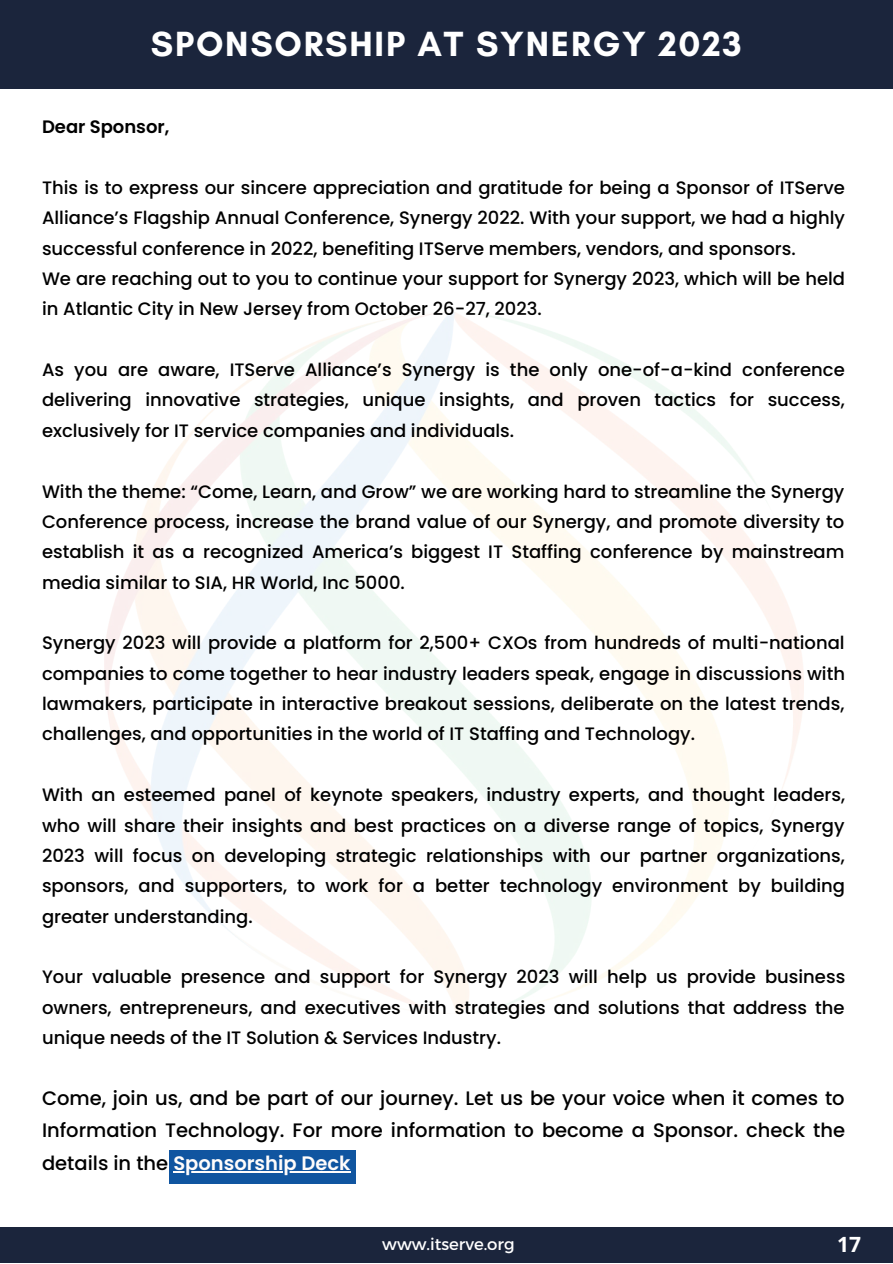
<style>
.page{position:relative;width:893px;height:1264px;background:#fff}
.page>*{position:absolute;margin:0;border:0;box-sizing:border-box;transform-origin:0 0}
.t1{font:700 35.55px "Glacial Indifference";letter-spacing:.05em;color:#fff}
.t2{font:700 21px "Open Sans";color:#fff}
.t3{font:500 19.5px/32.5px "Poppins";color:#000;text-align:justify}
.t4{font:500 18px/30.3px "Poppins";color:#000;text-align:justify}
.t5{font:600 18px "Poppins";color:#000}
.t6{font:16.5px "Montserrat";color:#fff}
.s1{font-weight:600;color:#fffcfb}
</style>
<div class="page">
<div style="left:0;top:1227px;width:892px;height:35px;background:#1b253c"></div>
<div style="left:0;top:0;width:892px;height:89px;background:#1b253c"></div>
<div style="left:170px;top:1149px;width:186px;height:34px;background:#1055a0"></div>
<hr style="left:173px;top:1171px;width:177px;height:1px;background:#fffcfb">
<h1 class="t1" style="left:151px;top:23px;width:592px">SPONSORSHIP AT SYNERGY 2023</h1>
<p class="t5" style="left:42px;top:114px;width:129px">Dear Sponsor,</p>
<p class="t4" style="left:42px;top:172px;width:804px;text-align:left">This is to express our sincere appreciation and gratitude for being a Sponsor of ITServe Alliance’s Flagship Annual Conference, Synergy 2022. With your support, we had a highly successful conference in 2022, benefiting ITServe members, vendors, and sponsors.<br>We are reaching out to you to continue your support for Synergy 2023, which will be held in Atlantic City in New Jersey from October 26-27, 2023.</p>
<p class="t4" style="left:42px;top:354px;width:804px">As you are aware, ITServe Alliance’s Synergy is the only one-of-a-kind conference delivering innovative strategies, unique insights, and proven tactics for success, exclusively for IT service companies and individuals.</p>
<p class="t4" style="left:42px;top:476px;width:803px">With the theme: “Come, Learn, and Grow” we are working hard to streamline the Synergy Conference process, increase the brand value of our Synergy, and promote diversity to establish it as a recognized America’s biggest IT Staffing conference by mainstream media similar to SIA, HR World, Inc 5000.</p>
<p class="t4" style="left:42px;top:628px;width:804px">Synergy 2023 will provide a platform for 2,500+ CXOs from hundreds of multi-national companies to come together to hear industry leaders speak, engage in discussions with lawmakers, participate in interactive breakout sessions, deliberate on the latest trends, challenges, and opportunities in the world of IT Staffing and Technology.</p>
<p class="t4" style="left:42px;top:779px;width:804px">With an esteemed panel of keynote speakers, industry experts, and thought leaders, who will share their insights and best practices on a diverse range of topics, Synergy 2023 will focus on developing strategic relationships with our partner organizations, sponsors, and supporters, to work for a better technology environment by building greater understanding.</p>
<p class="t4" style="left:42px;top:961px;width:804px">Your valuable presence and support for Synergy 2023 will help us provide business owners, entrepreneurs, and executives with strategies and solutions that address the unique needs of the IT Solution &amp; Services Industry.</p>
<p class="t3" style="left:42px;top:1081px;width:804px">Come, join us, and be part of our journey. Let us be your voice when it comes to Information Technology. For more information to become a Sponsor. check the details in the <span class="s1">Sponsorship Deck</span></p>
<p class="t6" style="left:382px;top:1233px;width:134px">www.itserve.org</p>
<p class="t2" style="left:837px;top:1229px;width:25px">17</p>
</div>
